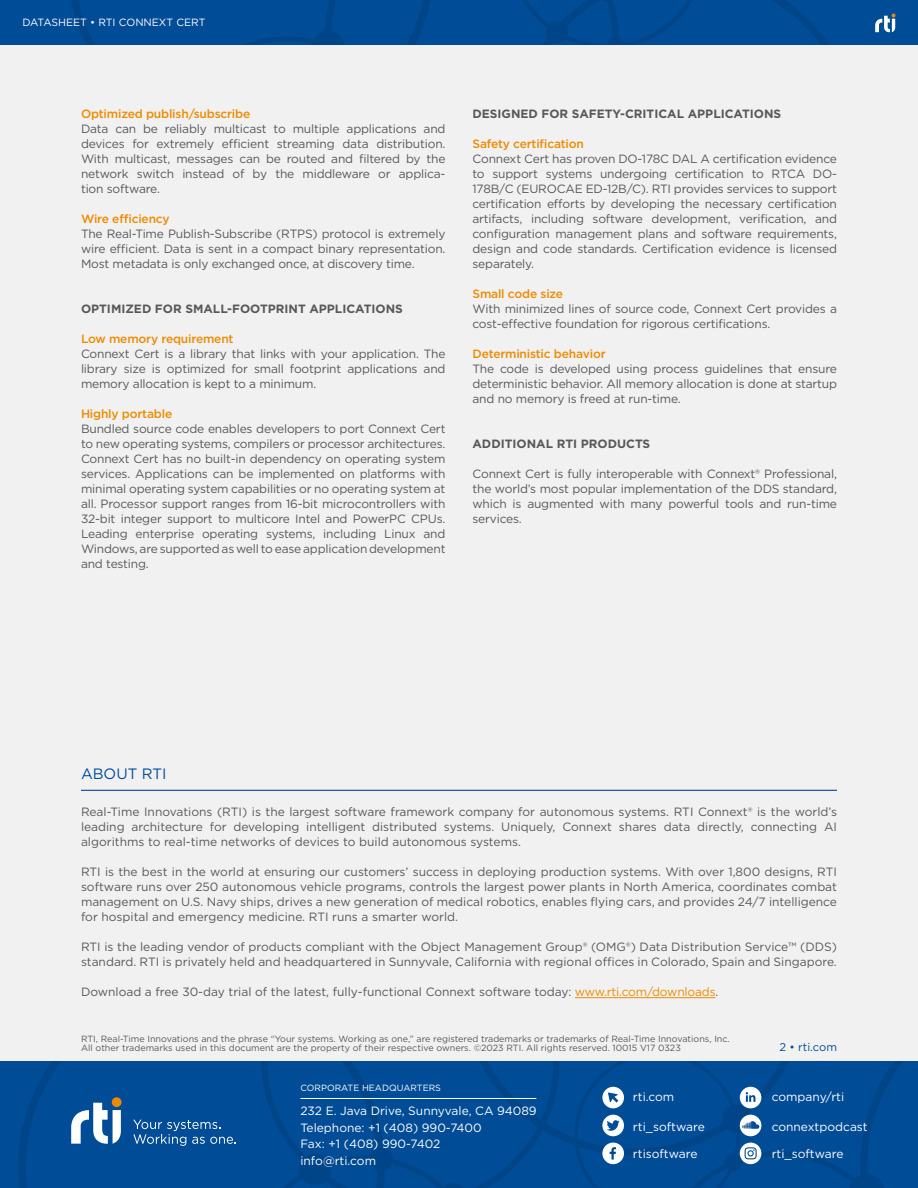
<style>
.page{position:relative;width:918px;height:1188px;background:#f1f1f2}
.page>*{position:absolute;margin:0;border:0;box-sizing:border-box;transform-origin:0 0}
.t1{font:15px "Gotham";color:#004c97}
.t2{font:12px/15px "Gotham";letter-spacing:-.015em;color:#585858;text-align:justify}
.t3{font:12px/16.5px "Gotham";color:#fff}
.t4{font:500 12px "Gotham";letter-spacing:-.015em;color:#ed8b00}
.t5{font:700 12px "Gotham";color:#585858}
.t6{font:11.25px "Gotham";color:#004c97}
.t7{font:10.5px "Gotham";color:#fff}
.t8{font:9px/9.8px "Gotham";color:#585858}
.t9{font:9px "Gotham";color:#fff}
.s1{color:#ed8b00}
</style>
<div class="page">
<div style="left:0;top:0;width:918px;height:45px;background:#004c97"></div>
<div style="left:2px;top:1062px;width:131px;height:126px;background:#004c97"></div>
<svg style="left:71px;top:1103px;width:50px;height:41px"></svg>
<div style="left:112px;top:1097px;width:10px;height:10px;background:#ed8b00;border-radius:50%"></div>
<svg style="left:133px;top:1062px;width:785px;height:126px;background:#064f97"></svg>
<svg style="left:71px;top:0;width:825px;height:45px"></svg>
<hr style="left:575px;top:997px;width:140px;height:1px;background:#ed8b00">
<hr style="left:81px;top:790px;width:756px;height:1px;background:#004c97">
<p class="t7" style="left:22px;top:16px;width:185px">DATASHEET • RTI CONNEXT CERT</p>
<p class="t4" style="left:81px;top:106px;width:171px">Optimized publish/subscribe</p>
<p class="t2" style="left:81px;top:121px;width:366px">Data can be reliably multicast to multiple applications and devices for extremely efficient streaming data distribution.<br>With multicast, messages can be routed and filtered by the network switch instead of by the middleware or applica&shy;tion software.</p>
<p class="t4" style="left:81px;top:211px;width:90px">Wire efficiency</p>
<p class="t2" style="left:81px;top:226px;width:366px">The Real-Time Publish-Subscribe (RTPS) protocol is extremely wire efficient. Data is sent in a compact binary representation.<br>Most metadata is only exchanged once, at discovery time.</p>
<p class="t5" style="left:81px;top:300px;width:323px">OPTIMIZED FOR SMALL-FOOTPRINT APPLICATIONS</p>
<p class="t4" style="left:81px;top:331px;width:154px">Low memory requirement</p>
<p class="t2" style="left:81px;top:346px;width:366px">Connext Cert is a library that links with your application. The library size is optimized for small footprint applications and memory allocation is kept to a minimum.</p>
<p class="t4" style="left:81px;top:406px;width:93px">Highly portable</p>
<p class="t2" style="left:81px;top:421px;width:366px">Bundled source code enables developers to port Connext Cert to new operating systems, compilers or processor architectures.<br>Connext Cert has no built-in dependency on operating system services. Applications can be implemented on platforms with minimal operating system capabilities or no operating system at all. Processor support ranges from 16-bit microcontrollers with 32-bit integer support to multicore Intel and PowerPC CPUs.<br>Leading enterprise operating systems, including Linux and Windows, are supported as well to ease application development and testing.</p>
<p class="t5" style="left:472px;top:105px;width:310px">DESIGNED FOR SAFETY-CRITICAL APPLICATIONS</p>
<p class="t4" style="left:472px;top:136px;width:113px">Safety certification</p>
<p class="t2" style="left:472px;top:151px;width:366px">Connext Cert has proven DO-178C DAL A certification evidence to support systems undergoing certification to RTCA DO-178B/C (EUROCAE ED-12B/C). RTI provides services to support certification efforts by developing the necessary certification artifacts, including software development, verification, and configuration management plans and software requirements, design and code standards. Certification evidence is licensed separately.</p>
<p class="t4" style="left:472px;top:286px;width:92px">Small code size</p>
<p class="t2" style="left:472px;top:301px;width:366px">With minimized lines of source code, Connext Cert provides a cost-effective foundation for rigorous certifications.</p>
<p class="t4" style="left:472px;top:346px;width:135px">Deterministic behavior</p>
<p class="t2" style="left:472px;top:361px;width:366px">The code is developed using process guidelines that ensure deterministic behavior. All memory allocation is done at startup and no memory is freed at run-time.</p>
<p class="t5" style="left:472px;top:435px;width:179px">ADDITIONAL RTI PRODUCTS</p>
<p class="t2" style="left:472px;top:466px;width:366px">Connext Cert is fully interoperable with Connext® Professional, the world’s most popular implementation of the DDS standard, which is augmented with many powerful tools and run-time services.</p>
<p class="t1" style="left:81px;top:764px;width:87px">ABOUT RTI</p>
<p class="t2" style="left:81px;top:804px;width:758px">Real-Time Innovations (RTI) is the largest software framework company for autonomous systems. RTI Connext® is the world’s leading architecture for developing intelligent distributed systems. Uniquely, Connext shares data directly, connecting AI algorithms to real-time networks of devices to build autonomous systems.</p>
<p class="t2" style="left:81px;top:864px;width:758px">RTI is the best in the world at ensuring our customers’ success in deploying production systems. With over 1,800 designs, RTI software runs over 250 autonomous vehicle programs, controls the largest power plants in North America, coordinates combat management on U.S. Navy ships, drives a new generation of medical robotics, enables flying cars, and provides 24/7 intelligence for hospital and emergency medicine. RTI runs a smarter world.</p>
<p class="t2" style="left:81px;top:939px;width:757px">RTI is the leading vendor of products compliant with the Object Management Group® (OMG®) Data Distribution Service™ (DDS) standard. RTI is privately held and headquartered in Sunnyvale, California with regional offices in Colorado, Spain and Singapore.</p>
<p class="t2" style="left:81px;top:984px;width:639px">Download a free 30-day trial of the latest, fully-functional Connext software today: <span class="s1">www.rti.com/downloads</span>.</p>
<p class="t8" style="left:81px;top:1033px;width:650px">RTI, Real-Time Innovations and the phrase “Your systems. Working as one,” are registered trademarks or trademarks of Real-Time Innovations, Inc.<br>All other trademarks used in this document are the property of their respective owners. ©2023 RTI. All rights reserved. 10015 V17 0323</p>
<p class="t9" style="left:300px;top:1082px;width:142px">CORPORATE HEADQUARTERS</p>
<p class="t3" style="left:300px;top:1103px;width:238px">232 E. Java Drive, Sunnyvale, CA 94089<br>Telephone: +1 (408) 990-7400<br>Fax: +1 (408) 990-7402<br>info@rti.com</p>
<p class="t3" style="left:633px;top:1089px;width:43px">rti.com</p>
<p class="t3" style="left:633px;top:1118px;width:73px">rti_software</p>
<p class="t3" style="left:633px;top:1145px;width:66px">rtisoftware</p>
<p class="t6" style="left:779px;top:1040px;width:59px">2 • rti.com</p>
<p class="t3" style="left:772px;top:1089px;width:74px">company/rti</p>
<p class="t3" style="left:772px;top:1118px;width:97px">connextpodcast</p>
<p class="t3" style="left:772px;top:1145px;width:73px">rti_software</p>
</div>
